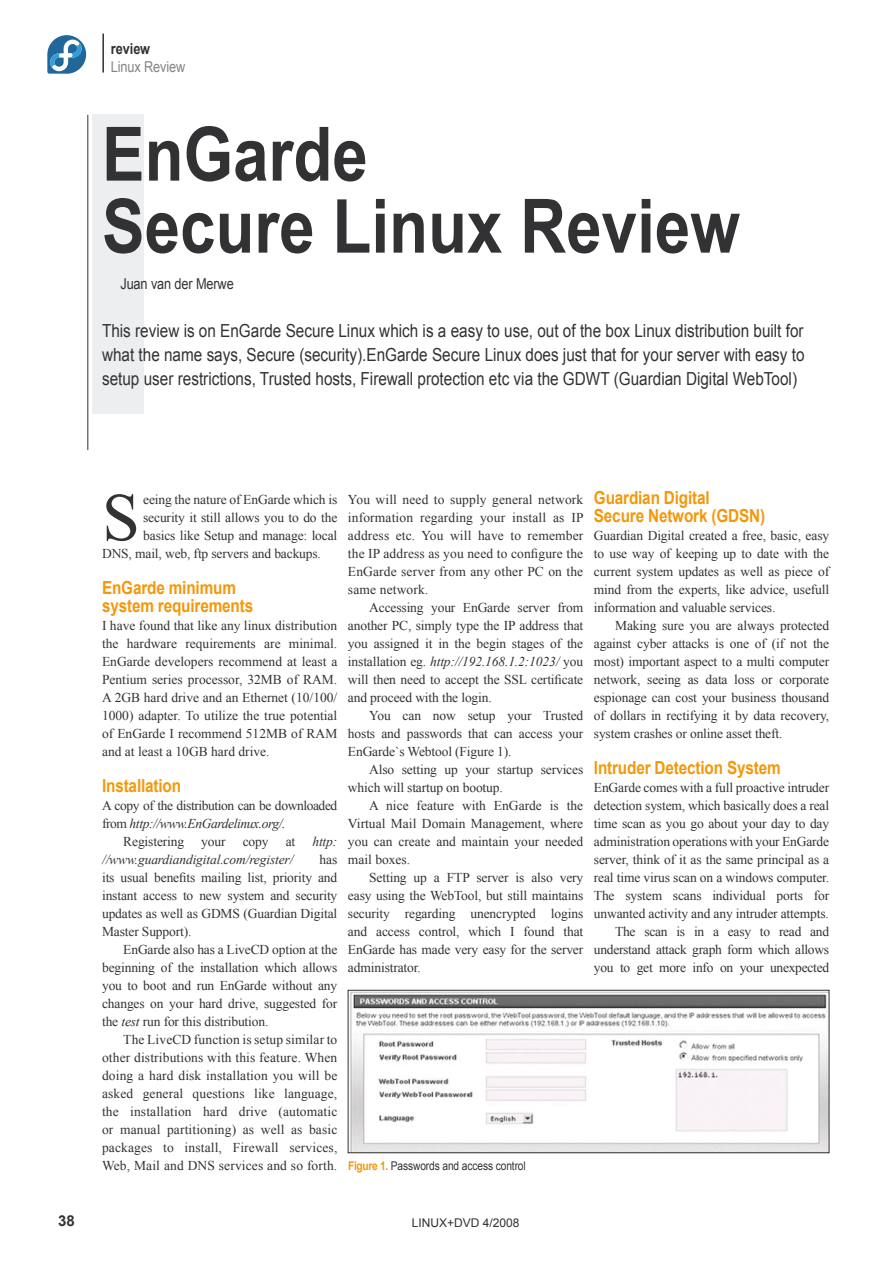
<style>
.page{position:relative;width:893px;height:1263px;background:#fff}
.page>*{position:absolute;margin:0;border:0;box-sizing:border-box;transform-origin:0 0}
.TYTUL{font:700 75px/72px "Arial";color:#323235;scale:.85 1}
.PREBODY1{font:67.8px "Times New Roman";color:#323235}
.Lead{font:18px/24px "Arial";color:#323235;text-align:justify;scale:.85 1}
.SUBHEAD1{font:700 18px/18px "Arial";letter-spacing:-.01em;color:#f3980b;scale:.85 1}
.AUTOR{font:15px "Arial";letter-spacing:-.01em;color:#323235;scale:.85 1}
.TOP{font:15px "Arial";letter-spacing:-.01em;color:#858488;scale:.85 1}
.DZIAL{font:700 15px "Arial";letter-spacing:-.005em;color:#323235;scale:.85 1}
.DZIAL-2{font:700 15px "Arial";letter-spacing:-.005em;color:#323235}
.BODY_TEXT{font:13.5px/18px "Times New Roman";letter-spacing:-.01em;color:#323235;text-align:justify}
.BODY1{font:13.5px/18px "Times New Roman";letter-spacing:-.01em;color:#323235;text-align:justify}
.PREBODY1-2{font:13.5px "Times New Roman";letter-spacing:-.01em;color:#323235}
.BODY1-2{font:13.5px/18px "Times New Roman";letter-spacing:-.03em;color:#323235}
.BODY_TEXT-2{font:italic 13.5px "Times New Roman";letter-spacing:-.01em;color:#323235}
.PODPIS{font:12px "Arial";letter-spacing:-.01em;color:#323235;scale:.85 1}
.PODPIS-2{font:12px "Arial";letter-spacing:-.01em;color:#323235}
.s1{font-style:italic}
.s2{font-weight:700;color:#f3980b}
</style>
<div class="page">
<hr style="left:102px;top:34px;width:2px;height:39px;background:#323235">
<svg style="left:47px;top:35px;width:39px;height:39px"></svg>
<div style="left:92px;top:115px;width:52px;height:299px;background:#edeeef"></div>
<hr style="left:87px;top:115px;width:1px;height:335px;background:#323235">
<img style="left:350px;top:992px;width:477px;height:159px">
<div style="left:348px;top:990px;width:481px;height:163px;border:1px solid #323235"></div>
<p class="DZIAL" style="left:111px;top:39px;width:48px">review</p>
<p class="TOP" style="left:111px;top:57px;width:89px">Linux Review</p>
<p class="TYTUL" style="left:102px;top:121px;width:752px">EnGarde<br>Secure Linux Review</p>
<p class="AUTOR" style="left:120px;top:274px;width:135px">Juan van der Merwe</p>
<p class="Lead" style="left:102px;top:319px;width:828px">This review is on EnGarde Secure Linux which is a easy to use, out of the box Linux distribution built for what the name says, Secure (security).EnGarde Secure Linux does just that for your server with easy to setup user restrictions, Trusted hosts, Firewall protection etc via the GDWT (Guardian Digital WebTool)</p>
<p class="PREBODY1" style="left:102px;top:472px;width:39px">S</p>
<p class="PREBODY1-2" style="left:143px;top:490px;width:196px">eeing the nature of EnGarde which is</p>
<p class="PREBODY1-2" style="left:143px;top:508px;width:196px">security it still allows you to do the</p>
<p class="PREBODY1-2" style="left:143px;top:526px;width:196px">basics like Setup and manage: local</p>
<p class="PREBODY1-2" style="left:102px;top:544px;width:220px">DNS, mail, web, ftp servers and backups.</p>
<p class="SUBHEAD1" style="left:102px;top:579px;width:179px">EnGarde minimum system requirements</p>
<p class="BODY1" style="left:102px;top:616px;width:237px">I have found that like any linux distribution the hardware requirements are minimal.<br>EnGarde developers recommend at least a Pentium series processor, 32MB of RAM.<br>A 2GB hard drive and an Ethernet (10/100/ 1000) adapter. To utilize the true potential of EnGarde I recommend 512MB of RAM and at least a 10GB hard drive.</p>
<p class="SUBHEAD1" style="left:102px;top:777px;width:95px">Installation</p>
<p class="BODY1-2" style="left:102px;top:796px;width:237px">A copy of the distribution can be downloaded from <span class="s1">http://www.EnGardelinux.org/.</span></p>
<p class="BODY_TEXT" style="left:123px;top:832px;width:62px">Registering</p>
<p class="BODY_TEXT" style="left:201px;top:832px;width:26px">your</p>
<p class="BODY_TEXT" style="left:243px;top:832px;width:27px">copy</p>
<p class="BODY_TEXT" style="left:286px;top:832px;width:11px">at</p>
<p class="BODY_TEXT-2" style="left:312px;top:832px;width:26px">http:</p>
<p class="BODY_TEXT-2" style="left:102px;top:850px;width:193px">//www.guardiandigital.com/register/</p>
<p class="BODY_TEXT" style="left:102px;top:850px;width:237px;text-indent:218px">has its usual benefits mailing list, priority and instant access to new system and security updates as well as GDMS (Guardian Digital Master Support).</p>
<p class="BODY_TEXT" style="left:102px;top:940px;width:237px;text-indent:21px">EnGarde also has a LiveCD option at the beginning of the installation which allows you to boot and run EnGarde without any changes on your hard drive, suggested for the <span class="s1">test</span> run for this distribution.</p>
<p class="BODY_TEXT" style="left:102px;top:1030px;width:237px;text-indent:21px">The LiveCD function is setup similar to other distributions with this feature. When doing a hard disk installation you will be asked general questions like language, the installation hard drive (automatic or manual partitioning) as well as basic packages to install, Firewall services, Web, Mail and DNS services and so forth.</p>
<p class="BODY_TEXT" style="left:348px;top:490px;width:237px">You will need to supply general network information regarding your install as IP address etc. You will have to remember the IP address as you need to configure the EnGarde server from any other PC on the same network.</p>
<p class="BODY_TEXT" style="left:348px;top:598px;width:237px;text-indent:21px">Accessing your EnGarde server from another PC, simply type the IP address that you assigned it in the begin stages of the installation eg. <span class="s1">http://192.168.1.2:1023/</span> you will then need to accept the SSL certificate and proceed with the login.</p>
<p class="BODY_TEXT" style="left:348px;top:706px;width:237px;text-indent:21px">You can now setup your Trusted hosts and passwords that can access your EnGarde`s Webtool (Figure 1).</p>
<p class="BODY_TEXT" style="left:348px;top:760px;width:237px;text-indent:21px">Also setting up your startup services which will startup on bootup.</p>
<p class="BODY_TEXT" style="left:348px;top:796px;width:237px;text-indent:21px">A nice feature with EnGarde is the Virtual Mail Domain Management, where you can create and maintain your needed mail boxes.</p>
<p class="BODY_TEXT" style="left:348px;top:868px;width:237px;text-indent:21px">Setting up a FTP server is also very easy using the WebTool, but still maintains security regarding unencrypted logins and access control, which I found that EnGarde has made very easy for the server administrator.</p>
<p class="SUBHEAD1" style="left:594px;top:489px;width:203px">Guardian Digital<br>Secure Network (GDSN)</p>
<p class="BODY1" style="left:594px;top:526px;width:237px">Guardian Digital created a free, basic, easy to use way of keeping up to date with the current system updates as well as piece of mind from the experts, like advice, usefull information and valuable services.</p>
<p class="BODY_TEXT" style="left:594px;top:616px;width:237px;text-indent:21px">Making sure you are always protected against cyber attacks is one of (if not the most) important aspect to a multi computer network, seeing as data loss or corporate espionage can cost your business thousand of dollars in rectifying it by data recovery, system crashes or online asset theft.</p>
<p class="SUBHEAD1" style="left:594px;top:759px;width:221px">Intruder Detection System</p>
<p class="BODY1" style="left:594px;top:778px;width:237px">EnGarde comes with a full proactive intruder detection system, which basically does a real time scan as you go about your day to day administration operations with your EnGarde server, think of it as the same principal as a real time virus scan on a windows computer.<br>The system scans individual ports for unwanted activity and any intruder attempts.</p>
<p class="BODY_TEXT" style="left:594px;top:922px;width:237px;text-indent:21px">The scan is in a easy to read and understand attack graph form which allows you to get more info on your unexpected</p>
<p class="PODPIS" style="left:348px;top:1158px;width:211px"><span class="s2">Figure 1.</span> Passwords and access control</p>
<p class="DZIAL-2" style="left:58px;top:1211px;width:18px">38</p>
<p class="PODPIS-2" style="left:412px;top:1214px;width:109px">LINUX+DVD 4/2008</p>
</div>
